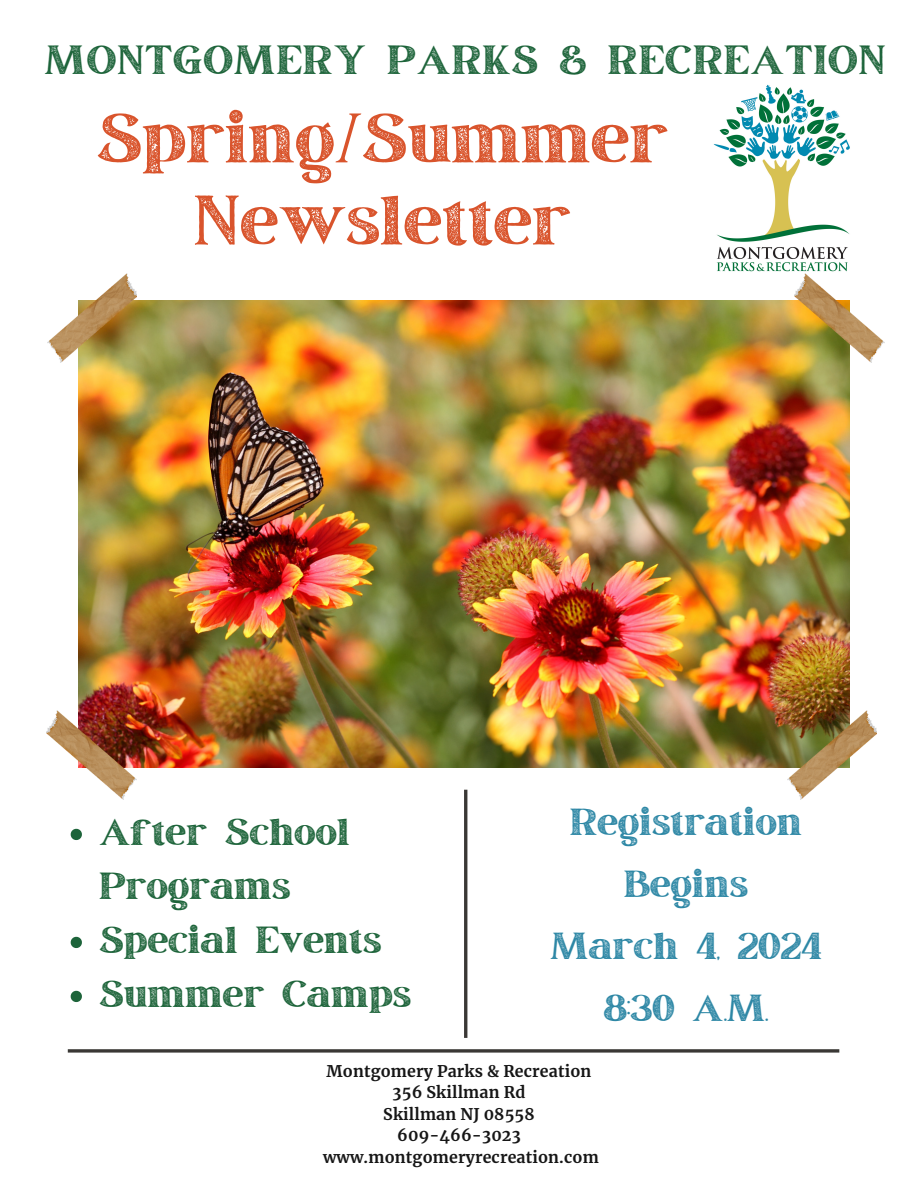
<style>
.page{position:relative;width:918px;height:1188px;background:#fff}
.page>*{position:absolute;margin:0;border:0;box-sizing:border-box;transform-origin:0 0}
.t1{font:83.55px/82.2px "March Rough";color:#d9542c;text-align:center}
.t2{font:48.6px "March Rough";letter-spacing:.025em;color:#1d643a}
.t3{font:45px/54px "March Rough";color:#1d643a}
.t4{font:45px/61.8px "March Rough";color:#2d87a5;text-align:center}
.t5{font:700 15.9px "Merriweather";letter-spacing:.01em;color:#161616}
</style>
<div class="page">
<svg style="left:68px;top:1049px;width:771px;height:4px"></svg>
<hr style="left:464px;top:790px;width:3px;height:248px;background:#3a3835">
<img style="left:78px;top:301px;width:772px;height:467px">
<img style="left:713px;top:85px;width:137px;height:189px">
<img style="left:794px;top:274px;width:90px;height:89px">
<svg style="left:71px;top:829px;width:11px;height:11px"></svg>
<svg style="left:71px;top:937px;width:11px;height:11px"></svg>
<svg style="left:71px;top:991px;width:11px;height:11px"></svg>
<img style="left:47px;top:274px;width:90px;height:89px">
<img style="left:787px;top:710px;width:90px;height:89px">
<img style="left:47px;top:710px;width:90px;height:89px">
<p class="t2" style="left:45px;top:38px;width:843px">MONTGOMERY PARKS &amp; RECREATION</p>
<p class="t1" style="left:98px;top:101px;width:573px">Spring/Summer<br>Newsletter</p>
<p class="t3" style="left:100px;top:806px;width:252px">After School<br>Programs</p>
<p class="t3" style="left:100px;top:914px;width:284px">Special Events</p>
<p class="t3" style="left:100px;top:968px;width:313px">Summer Camps</p>
<p class="t4" style="left:551px;top:793px;width:273px">Registration<br>Begins<br>March 4, 2024<br>8:30 A.M.</p>
<h3 class="t5" style="left:327px;top:1061px;width:266px">Montgomery Parks &amp; Recreation</h3>
<p class="t5" style="left:393px;top:1083px;width:134px">356 Skillman Rd</p>
<p class="t5" style="left:383px;top:1104px;width:153px">Skillman NJ 08558</p>
<p class="t5" style="left:397px;top:1125px;width:125px">609-466-3023</p>
<p class="t5" style="left:323px;top:1147px;width:277px">www.montgomeryrecreation.com</p>
</div>
